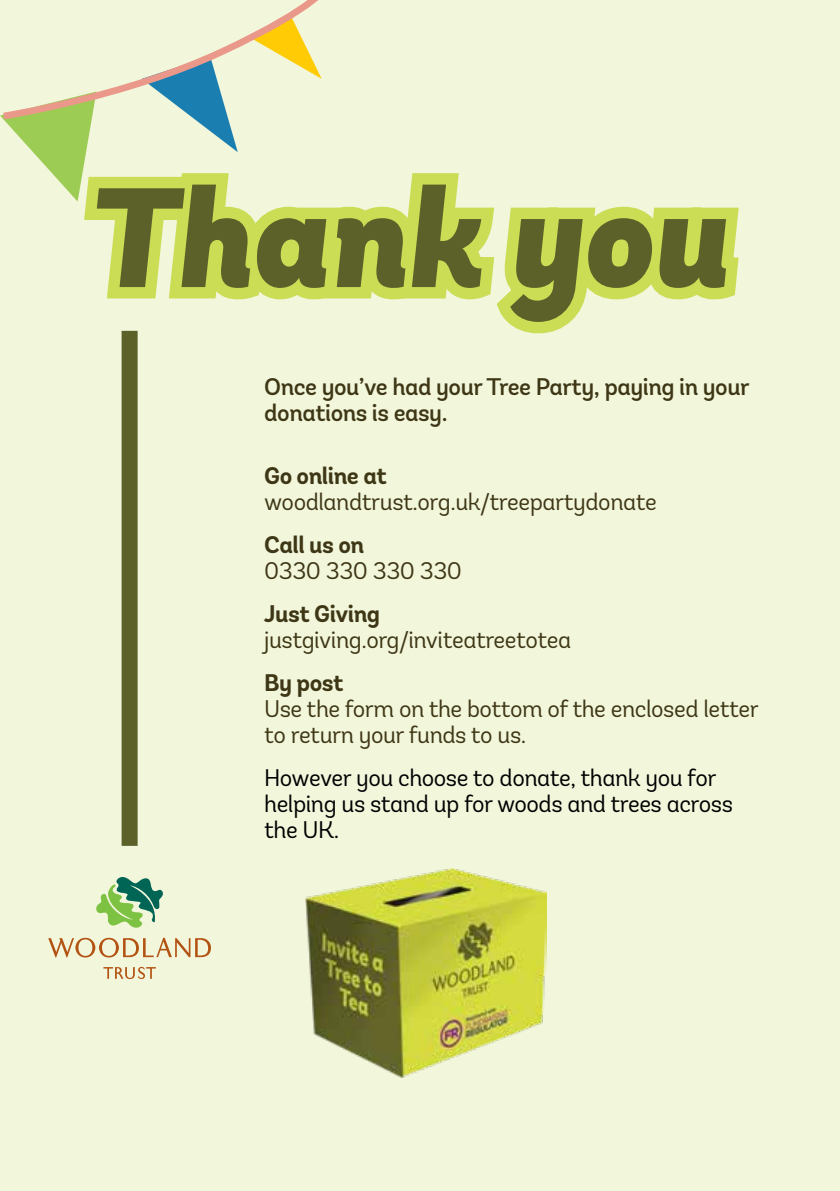
<style>
.page{position:relative;width:840px;height:1191px;background:#fff}
.page>*{position:absolute;margin:0;border:0;box-sizing:border-box;transform-origin:0 0}
.t1{font:italic 900 141px "Andes";color:#5c612a}
.t2{font:24px/26px "Andes";letter-spacing:-.02em;color:#3e3716}
.t3{font:24px/26px "Andes";letter-spacing:-.02em;color:#000}
.t4{font:500 24px/26px "Andes";letter-spacing:-.02em;color:#3e3716}
.t5{font:700 24px "Andes";letter-spacing:-.02em;color:#3e3716}
</style>
<div class="page">
<div style="left:0;top:0;width:839px;height:1191px;background:#f2f6db"></div>
<svg style="left:96px;top:877px;width:67px;height:51px"></svg>
<svg style="left:48px;top:937px;width:163px;height:20px"></svg>
<svg style="left:103px;top:967px;width:53px;height:12px"></svg>
<div style="left:121px;top:331px;width:16px;height:515px;background:#5c612a"></div>
<svg style="left:237px;top:206px;width:74px;height:94px;background:#cedf62"></svg>
<svg style="left:311px;top:206px;width:75px;height:94px;background:#cdde5c"></svg>
<svg style="left:386px;top:173px;width:101px;height:127px"></svg>
<svg style="left:487px;top:206px;width:149px;height:128px"></svg>
<svg style="left:636px;top:207px;width:103px;height:93px;background:#cedf62"></svg>
<svg style="left:7px;top:123px;width:230px;height:177px"></svg>
<svg style="left:0;top:0;width:322px;height:123px"></svg>
<img style="left:305px;top:868px;width:240px;height:210px">
<h1 class="t1" style="left:88px;top:146px;width:641px">Thank you</h1>
<p class="t4" style="left:264px;top:374px;width:487px">Once you’ve had your Tree Party, paying in your donations is easy.</p>
<p class="t5" style="left:264px;top:461px;width:124px">Go online at</p>
<p class="t2" style="left:264px;top:489px;width:394px">woodlandtrust.org.uk/treepartydonate</p>
<p class="t5" style="left:264px;top:530px;width:101px">Call us on</p>
<p class="t2" style="left:264px;top:558px;width:199px">0330 330 330 330</p>
<p class="t5" style="left:264px;top:599px;width:117px">Just Giving</p>
<p class="t2" style="left:264px;top:627px;width:308px">justgiving.org/inviteatreetotea</p>
<p class="t5" style="left:264px;top:668px;width:81px">By post</p>
<p class="t2" style="left:264px;top:696px;width:496px">Use the form on the bottom of the enclosed letter to return your funds to us.</p>
<p class="t3" style="left:264px;top:765px;width:470px">However you choose to donate, thank you for helping us stand up for woods and trees across the UK.</p>
</div>
